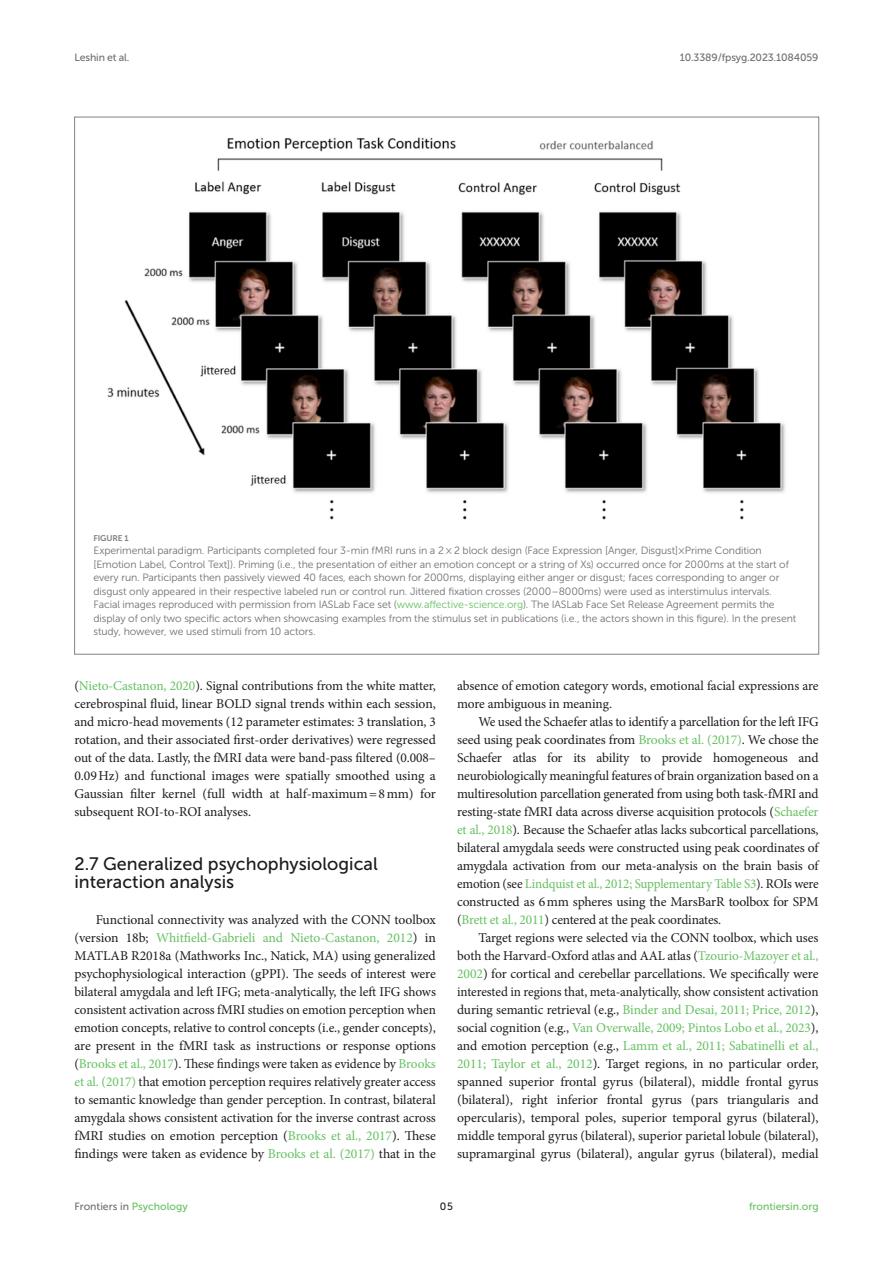
<style>
.page{position:relative;width:893px;height:1263px;background:#fff}
.page>*{position:absolute;margin:0;border:0;box-sizing:border-box;transform-origin:0 0}
.HEAD_2{font:18px/18px "Museo Sans 500";color:#1b1c1b}
.TEXT{font:13.5px/18px "Minion Pro";letter-spacing:-.01em;color:#1b1c1b;text-align:justify}
.TEXT_FLUSH{font:13.5px/18px "Minion Pro";letter-spacing:-.005em;color:#1b1c1b;text-align:justify}
.FIG_LEG{font:10.5px/13.5px "Museo Sans 300";letter-spacing:-.01em;color:#706f70}
.t1{font:10.5px "Museo Sans 500";letter-spacing:-.015em;color:#706f70}
.t2{font:10.5px "Museo Sans 500";color:#65c161}
.t3{font:10.5px "Museo Sans 500";color:#1b1c1b}
.FIG_HD{font:8.25px "Museo Sans 700";letter-spacing:-.01em;color:#7e7f7f}
.s1{color:#65c161}
</style>
<div class="page">
<img style="left:107px;top:137px;width:678px;height:383px">
<p class="t1" style="left:74px;top:51px;width:57px">Leshin et al.</p>
<p class="t1" style="left:680px;top:51px;width:140px">10.3389/fpsyg.2023.1084059</p>
<p class="FIG_HD" style="left:94px;top:533px;width:37px">FIGURE 1</p>
<p class="FIG_LEG" style="left:94px;top:544px;width:704px">Experimental paradigm. Participants completed four 3-min fMRI runs in a 2 × 2 block design (Face Expression [Anger, Disgust] × Prime Condition [Emotion Label, Control Text]). Priming (i.e., the presentation of either an emotion concept or a string of Xs) occurred once for 2000 ms at the start of every run. Participants then passively viewed 40 faces, each shown for 2000 ms, displaying either anger or disgust; faces corresponding to anger or disgust only appeared in their respective labeled run or control run. Jittered fixation crosses (2000–8000 ms) were used as interstimulus intervals.<br>Facial images reproduced with permission from IASLab Face set (<span class="s1">www.affective-science.org</span>). The IASLab Face Set Release Agreement permits the display of only two specific actors when showcasing examples from the stimulus set in publications (i.e., the actors shown in this figure). In the present study, however, we used stimuli from 10 actors.</p>
<p class="TEXT_FLUSH" style="left:74px;top:677px;width:363px">(<span class="s1">Nieto-Castanon, 2020</span>). Signal contributions from the white matter,</p>
<p class="TEXT_FLUSH" style="left:74px;top:695px;width:363px">cerebrospinal fluid, linear BOLD signal trends within each session, and micro-head movements (12 parameter estimates: 3 translation, 3 rotation, and their associated first-order derivatives) were regressed out of the data. Lastly, the fMRI data were band-pass filtered (0.008– 0.09Hz) and functional images were spatially smoothed using a Gaussian filter kernel (full width at half-maximum=8mm) for subsequent ROI-to-ROI analyses.</p>
<p class="HEAD_2" style="left:74px;top:855px;width:305px">2.7 Generalized psychophysiological interaction analysis</p>
<p class="TEXT_FLUSH" style="left:74px;top:911px;width:363px;text-indent:21px">Functional connectivity was analyzed with the CONN toolbox (version 18b; <span class="s1">Whitfield-Gabrieli and Nieto-Castanon, 2012</span>) in MATLAB R2018a (Mathworks Inc., Natick, MA) using generalized psychophysiological interaction (gPPI). The seeds of interest were bilateral amygdala and left IFG; meta-analytically, the left IFG shows consistent activation across fMRI studies on emotion perception when emotion concepts, relative to control concepts (i.e., gender concepts), are present in the fMRI task as instructions or response options (<span class="s1">Brooks et al., 2017</span>). These findings were taken as evidence by <span class="s1">Brooks et al. (2017)</span> that emotion perception requires relatively greater access to semantic knowledge than gender perception. In contrast, bilateral amygdala shows consistent activation for the inverse contrast across fMRI studies on emotion perception (<span class="s1">Brooks et al., 2017</span>). These findings were taken as evidence by <span class="s1">Brooks et al. (2017)</span> that in the</p>
<p class="TEXT_FLUSH" style="left:457px;top:677px;width:363px">absence of emotion category words, emotional facial expressions are more ambiguous in meaning.</p>
<p class="TEXT" style="left:457px;top:713px;width:363px;text-indent:21px">We used the Schaefer atlas to identify a parcellation for the left IFG seed using peak coordinates from <span class="s1">Brooks et al. (2017)</span>. We chose the Schaefer atlas for its ability to provide homogeneous and neurobiologically meaningful features of brain organization based on a multiresolution parcellation generated from using both task-fMRI and resting-state fMRI data across diverse acquisition protocols (<span class="s1">Schaefer et al., 2018</span>). Because the Schaefer atlas lacks subcortical parcellations, bilateral amygdala seeds were constructed using peak coordinates of amygdala activation from our meta-analysis on the brain basis of emotion (see <span class="s1">Lindquist et al., 2012; Supplementary Table S3</span>). ROIs were constructed as 6mm spheres using the MarsBarR toolbox for SPM (<span class="s1">Brett et al., 2011</span>) centered at the peak coordinates.</p>
<p class="TEXT" style="left:457px;top:929px;width:363px;text-indent:21px">Target regions were selected via the CONN toolbox, which uses both the Harvard-Oxford atlas and AAL atlas (<span class="s1">Tzourio-Mazoyer et al., 2002</span>) for cortical and cerebellar parcellations. We specifically were interested in regions that, meta-analytically, show consistent activation during semantic retrieval (e.g., <span class="s1">Binder and Desai, 2011; Price, 2012</span>), social cognition (e.g., <span class="s1">Van Overwalle, 2009; Pintos Lobo et al., 2023</span>), and emotion perception (e.g., <span class="s1">Lamm et al., 2011; Sabatinelli et al., 2011; Taylor et al., 2012</span>). Target regions, in no particular order, spanned superior frontal gyrus (bilateral), middle frontal gyrus (bilateral), right inferior frontal gyrus (pars triangularis and opercularis), temporal poles, superior temporal gyrus (bilateral), middle temporal gyrus (bilateral), superior parietal lobule (bilateral), supramarginal gyrus (bilateral), angular gyrus (bilateral), medial</p>
<p class="t1" style="left:74px;top:1200px;width:115px">Frontiers in <span class="s1">Psychology</span></p>
<p class="t3" style="left:440px;top:1200px;width:14px">05</p>
<p class="t2" style="left:749px;top:1200px;width:71px">frontiersin.org</p>
</div>
